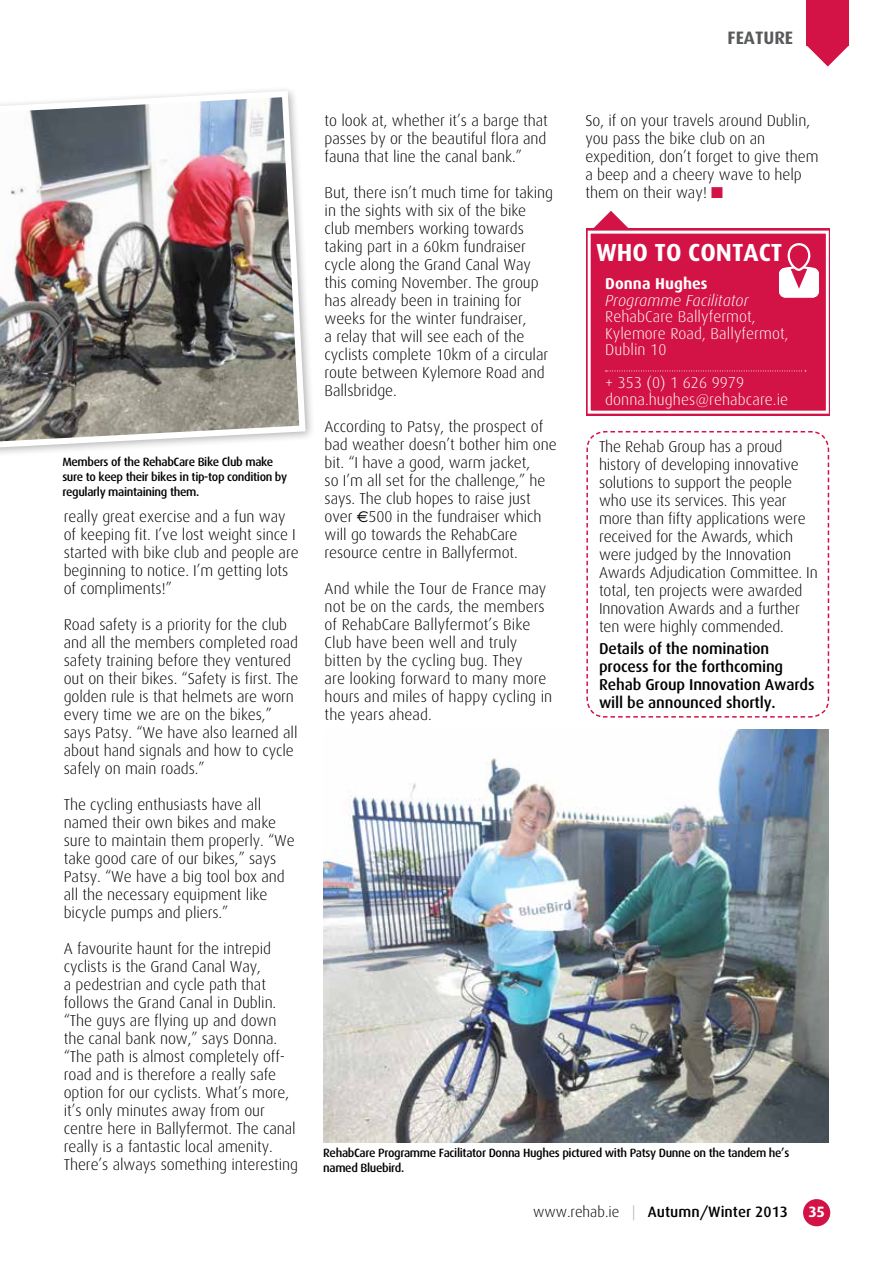
<style>
.page{position:relative;width:893px;height:1263px;background:#fff}
.page>*{position:absolute;margin:0;border:0;box-sizing:border-box;transform-origin:0 0}
.t1{font:700 24.75px "Dax";color:#fff}
.t2{font:700 18px "Dax";color:#58595b}
.t3{font:300 15.75px/18px "Dax";letter-spacing:-.005em;color:#000}
.t4{font:500 15.75px/18px "Dax";letter-spacing:-.01em;color:#000}
.t5{font:300 15.75px/16.5px "Dax";letter-spacing:.005em;color:#fff}
.t6{font:italic 300 15.75px "Dax";letter-spacing:.005em;color:#fff}
.t7{font:700 15.75px "Dax";letter-spacing:.005em;color:#fff}
.t8{font:500 15px "Dax";color:#000}
.t9{font:700 15px "Dax";color:#fff}
.t10{font:500 12px/15px "Dax";letter-spacing:-.03em;color:#000}
.s1{font-family:"Euro Sans";font-weight:400}
.s2{color:#d31245}
.s3{font-weight:300}
.s4{font-weight:300;color:#a7a9ac}
</style>
<div class="page">
<div style="left:806px;top:0;width:43px;height:45px;background:#d31245"></div>
<svg style="left:807px;top:45px;width:42px;height:22px"></svg>
<div style="left:803px;top:1199px;width:27px;height:27px;background:#d31245;border-radius:50%"></div>
<img style="left:0;top:89px;width:309px;height:364px">
<svg style="left:594px;top:211px;width:34px;height:17px"></svg>
<svg style="left:586px;top:228px;width:244px;height:188px;background:#d62554"></svg>
<div style="left:588px;top:231px;width:241px;height:183px;background:#d31245;border:3px solid #fff"></div>
<svg style="left:606px;top:371px;width:200px;height:1px"></svg>
<svg style="left:779px;top:243px;width:40px;height:55px"></svg>
<img style="left:323px;top:730px;width:506px;height:412px">
<svg style="left:586px;top:431px;width:244px;height:287px"></svg>
<p class="t2" style="left:728px;top:28px;width:67px">FEATURE</p>
<p class="t10" style="left:62px;top:454px;width:226px">Members of the RehabCare Bike Club make sure to keep their bikes in tip-top condition by regularly maintaining them.</p>
<p class="t3" style="left:64px;top:508px;width:236px">really great exercise and a fun way of keeping fit. I’ve lost weight since I started with bike club and people are beginning to notice. I’m getting lots of compliments!”</p>
<p class="t3" style="left:64px;top:616px;width:236px">Road safety is a priority for the club and all the members completed road safety training before they ventured out on their bikes. “Safety is first. The golden rule is that helmets are worn every time we are on the bikes,” says Patsy. “We have also learned all about hand signals and how to cycle safely on main roads.”</p>
<p class="t3" style="left:64px;top:796px;width:233px">The cycling enthusiasts have all named their own bikes and make sure to maintain them properly. “We take good care of our bikes,” says<br>Patsy. “We have a big tool box and all the necessary equipment like bicycle pumps and pliers.”</p>
<p class="t3" style="left:64px;top:940px;width:236px">A favourite haunt for the intrepid cyclists is the Grand Canal Way,<br>a pedestrian and cycle path that follows the Grand Canal in Dublin. “The guys are flying up and down the canal bank now,” says Donna. “The path is almost completely off&shy;road and is therefore a really safe option for our cyclists. What’s more, it’s only minutes away from our centre here in Ballyfermot. The canal really is a fantastic local amenity.<br>There’s always something interesting</p>
<p class="t3" style="left:325px;top:112px;width:225px;text-align:justify">to look at, whether it’s a barge that passes by or the beautiful flora and fauna that line the canal bank.”</p>
<p class="t3" style="left:325px;top:184px;width:230px">But, there isn’t much time for taking in the sights with six of the bike club members working towards taking part in a 60km fundraiser cycle along the Grand Canal Way this coming November. The group has already been in training for weeks for the winter fundraiser,<br>a relay that will see each of the cyclists complete 10km of a circular route between Kylemore Road and<br>Ballsbridge.</p>
<p class="t3" style="left:325px;top:418px;width:234px">According to Patsy, the prospect of bad weather doesn’t bother him one bit. “I have a good, warm jacket,<br>so I’m all set for the challenge,” he says. The club hopes to raise just over <span class="s1">€</span>500 in the fundraiser which will go towards the RehabCare resource centre in Ballyfermot.</p>
<p class="t3" style="left:325px;top:580px;width:229px">And while the Tour de France may not be on the cards, the members of RehabCare Ballyfermot’s Bike<br>Club have been well and truly bitten by the cycling bug. They<br>are looking forward to many more hours and miles of happy cycling in the years ahead.</p>
<p class="t3" style="left:585px;top:112px;width:235px">So, if on your travels around Dublin, you pass the bike club on an expedition, don’t forget to give them a beep and a cheery wave to help them on their way! <span class="s2">■</span></p>
<h1 class="t1" style="left:596px;top:239px;width:188px">WHO TO CONTACT</h1>
<p class="t7" style="left:605px;top:275px;width:104px">Donna Hughes</p>
<p class="t6" style="left:605px;top:292px;width:145px">Programme Facilitator</p>
<p class="t5" style="left:605px;top:309px;width:185px">RehabCare Ballyfermot,<br>Kylemore Road, Ballyfermot,<br>Dublin 10</p>
<p class="t5" style="left:605px;top:375px;width:185px">+ 353 (0) 1 626 9979 donna.hughes@rehabcare.ie</p>
<p class="t3" style="left:599px;top:437px;width:220px">The Rehab Group has a proud history of developing innovative solutions to support the people who use its services. This year more than fifty applications were received for the Awards, which were judged by the Innovation<br>Awards Adjudication Committee. In total, ten projects were awarded<br>Innovation Awards and a further ten were highly commended.</p>
<p class="t4" style="left:599px;top:640px;width:217px">Details of the nomination process for the forthcoming<br>Rehab Group Innovation Awards will be announced shortly.</p>
<p class="t10" style="left:323px;top:1145px;width:468px">RehabCare Programme Facilitator Donna Hughes pictured with Patsy Dunne on the tandem he’s named Bluebird.</p>
<p class="t8" style="left:533px;top:1203px;width:257px"><span class="s3">www.rehab.ie</span> <span class="s4">|</span> Autumn/Winter 2013</p>
<p class="t9" style="left:808px;top:1203px;width:18px">35</p>
</div>
